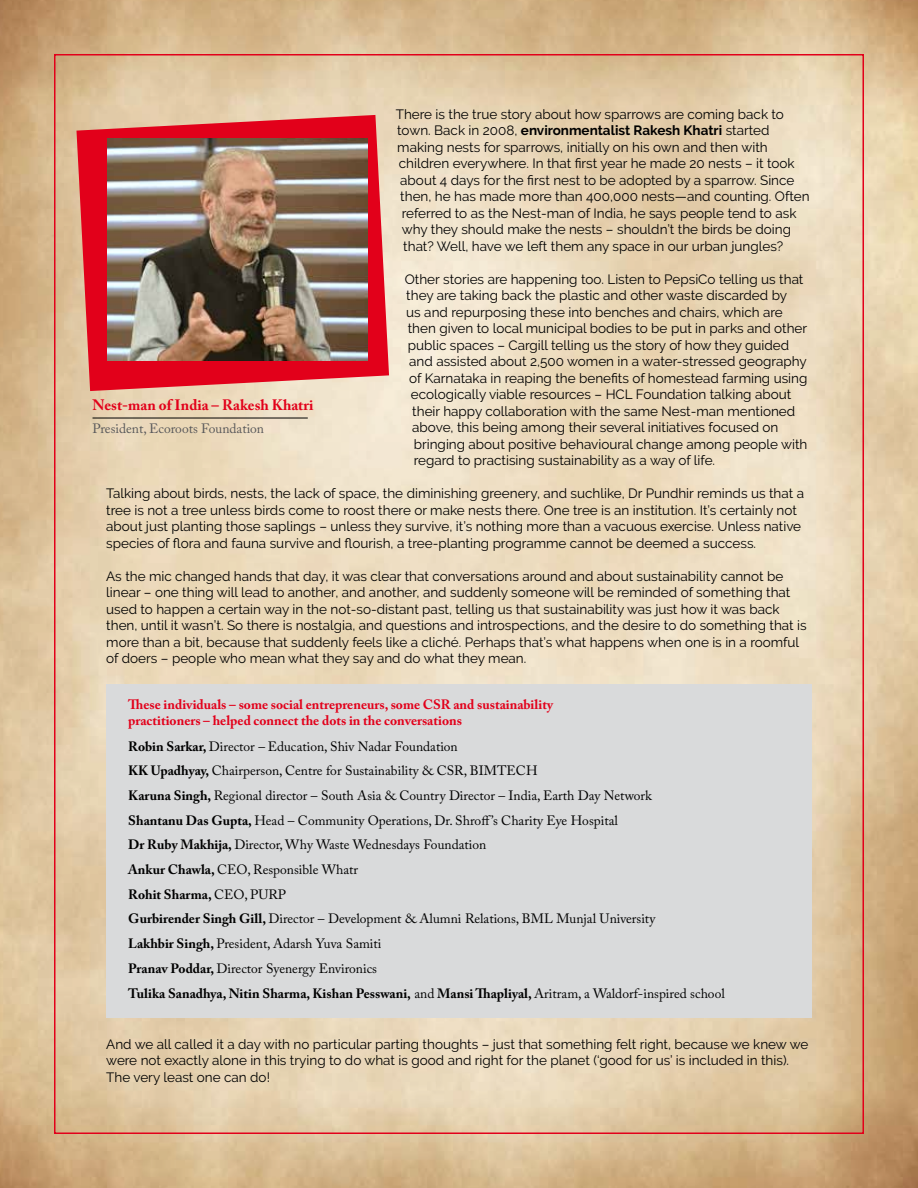
<style>
.page{position:relative;width:918px;height:1188px;background:#fff}
.page>*{position:absolute;margin:0;border:0;box-sizing:border-box;transform-origin:0 0}
.t1{font:700 15px "Adobe Caslon Pro";color:#e2001a}
.t2{font:13.5px/16.5px "Raleway";color:#000}
.t3{font:13.5px/24.8px "Adobe Caslon Pro";color:#000}
.t4{font:700 13.5px/16.2px "Adobe Caslon Pro";color:#e2001a}
.t5{font:700 13.5px "Raleway";color:#000}
.t6{font:13.5px "Adobe Caslon Pro";color:#58585a}
.s1{font-weight:400}
.s2{font-weight:700}
</style>
<div class="page">
<img style="left:0;top:0;width:918px;height:1188px">
<hr style="left:93px;top:418px;width:215px;height:1px;background:#000">
<svg style="left:76px;top:115px;width:313px;height:276px;background:#e04048"></svg>
<img style="left:108px;top:139px;width:259px;height:221px">
<div style="left:106px;top:684px;width:706px;height:333px;background:#d9dadb"></div>
<p class="t2" style="left:396px;top:106px;width:390px">There is the true story about how sparrows are coming back to</p>
<p class="t5" style="left:397px;top:123px;width:374px"><span class="s1">town. Back in 2008,</span> environmentalist Rakesh Khatri <span class="s1">started</span></p>
<p class="t2" style="left:397px;top:139px;width:372px">making nests for sparrows, initially on his own and then with</p>
<p class="t2" style="left:399px;top:155px;width:397px">children everywhere. In that first year he made 20 nests – it took</p>
<p class="t2" style="left:400px;top:172px;width:396px">about 4 days for the first nest to be adopted by a sparrow. Since</p>
<p class="t2" style="left:400px;top:188px;width:411px">then, he has made more than 400,000 nests—and counting. Often</p>
<p class="t2" style="left:402px;top:205px;width:396px">referred to as the Nest-man of India, he says people tend to ask</p>
<p class="t2" style="left:402px;top:221px;width:391px">why they should make the nests – shouldn’t the birds be doing</p>
<p class="t2" style="left:403px;top:238px;width:382px">that? Well, have we left them any space in our urban jungles?</p>
<p class="t2" style="left:405px;top:271px;width:400px">Other stories are happening too. Listen to PepsiCo telling us that</p>
<p class="t2" style="left:406px;top:287px;width:382px">they are taking back the plastic and other waste discarded by</p>
<p class="t2" style="left:406px;top:304px;width:378px">us and repurposing these into benches and chairs, which are</p>
<p class="t2" style="left:408px;top:320px;width:401px">then given to local municipal bodies to be put in parks and other</p>
<p class="t2" style="left:408px;top:337px;width:383px">public spaces – Cargill telling us the story of how they guided</p>
<p class="t2" style="left:409px;top:353px;width:399px">and assisted about 2,500 women in a water-stressed geography</p>
<p class="t2" style="left:409px;top:370px;width:400px">of Karnataka in reaping the benefits of homestead farming using</p>
<p class="t2" style="left:411px;top:386px;width:382px">ecologically viable resources – HCL Foundation talking about</p>
<p class="t2" style="left:412px;top:403px;width:385px">their happy collaboration with the same Nest-man mentioned</p>
<p class="t2" style="left:412px;top:419px;width:368px">above, this being among their several initiatives focused on</p>
<p class="t2" style="left:414px;top:436px;width:395px">bringing about positive behavioural change among people with</p>
<p class="t2" style="left:414px;top:452px;width:303px">regard to practising sustainability as a way of life.</p>
<p class="t2" style="left:106px;top:485px;width:699px">Talking about birds, nests, the lack of space, the diminishing greenery, and suchlike, Dr Pundhir reminds us that a tree is not a tree unless birds come to roost there or make nests there. One tree is an institution. It’s certainly not about just planting those saplings – unless they survive, it’s nothing more than a vacuous exercise. Unless native species of flora and fauna survive and flourish, a tree-planting programme cannot be deemed a success.</p>
<p class="t2" style="left:106px;top:568px;width:702px">As the mic changed hands that day, it was clear that conversations around and about sustainability cannot be linear – one thing will lead to another, and another, and suddenly someone will be reminded of something that used to happen a certain way in the not-so-distant past, telling us that sustainability was just how it was back then, until it wasn’t. So there is nostalgia, and questions and introspections, and the desire to do something that is more than a bit, because that suddenly feels like a cliché. Perhaps that’s what happens when one is in a roomful of doers – people who mean what they say and do what they mean.</p>
<p class="t1" style="left:93px;top:396px;width:223px">Nest-man of India – Rakesh Khatri</p>
<p class="t6" style="left:93px;top:420px;width:173px">President, Ecoroots Foundation</p>
<p class="t4" style="left:128px;top:697px;width:426px">These individuals – some social entrepreneurs, some CSR and sustainability practitioners – helped connect the dots in the conversations</p>
<p class="t3" style="left:128px;top:734px;width:598px"><span class="s2">Robin Sarkar,</span> Director – Education, Shiv Nadar Foundation<br><span class="s2">KK Upadhyay,</span> Chairperson, Centre for Sustainability &amp; CSR, BIMTECH<br><span class="s2">Karuna Singh,</span> Regional director – South Asia &amp; Country Director – India, Earth Day Network<br><span class="s2">Shantanu Das Gupta,</span> Head – Community Operations, Dr. Shroff’s Charity Eye Hospital<br><span class="s2">Dr Ruby Makhija,</span> Director, Why Waste Wednesdays Foundation<br><span class="s2">Ankur Chawla,</span> CEO, Responsible Whatr<br><span class="s2">Rohit Sharma,</span> CEO, PURP<br><span class="s2">Gurbirender Singh Gill,</span> Director – Development &amp; Alumni Relations, BML Munjal University<br><span class="s2">Lakhbir Singh,</span> President, Adarsh Yuva Samiti<br><span class="s2">Pranav Poddar,</span> Director Syenergy Environics<br><span class="s2">Tulika Sanadhya, Nitin Sharma, Kishan Pesswani,</span> and <span class="s2">Mansi Thapliyal,</span> Aritram, a Waldorf-inspired school</p>
<p class="t2" style="left:106px;top:1036px;width:704px">And we all called it a day with no particular parting thoughts – just that something felt right, because we knew we were not exactly alone in this trying to do what is good and right for the planet (‘good for us’ is included in this).<br>The very least one can do!</p>
</div>
